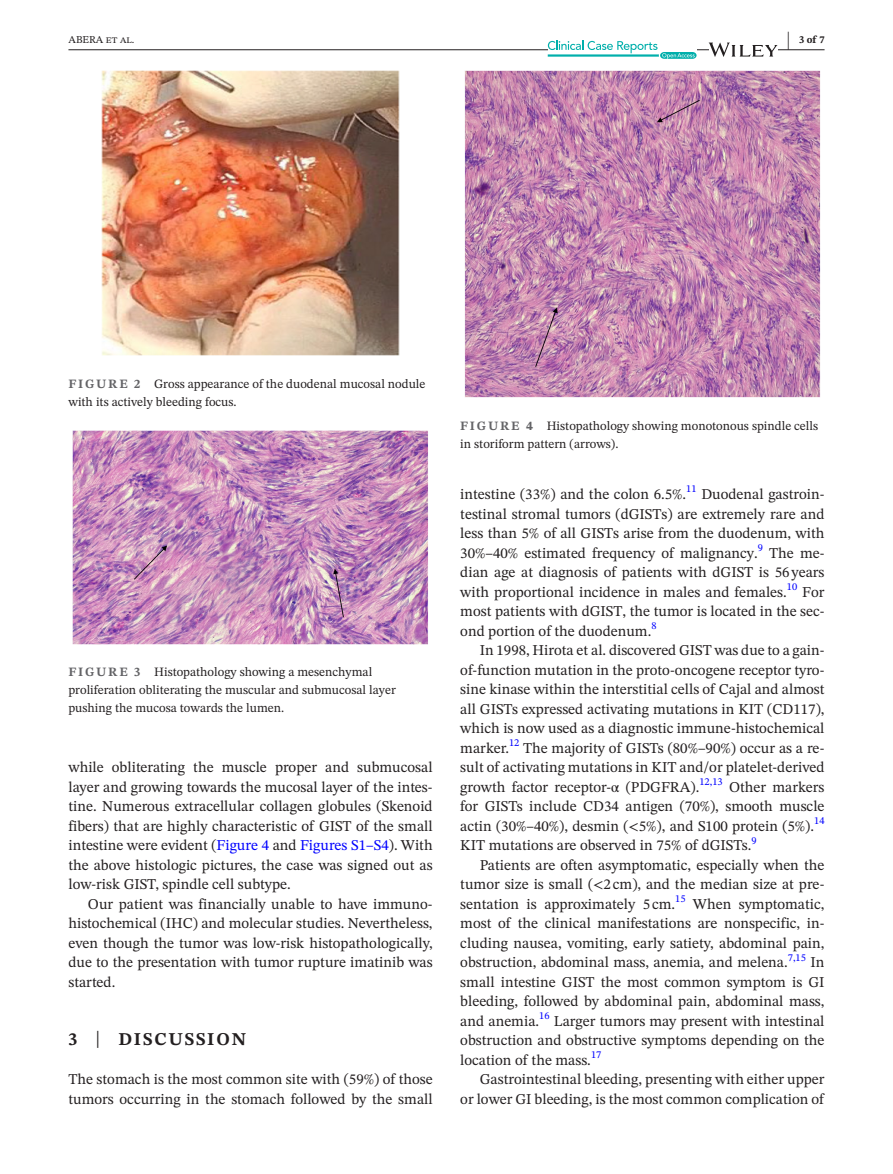
<style>
.page{position:relative;width:893px;height:1174px;background:#fff}
.page>*{position:absolute;margin:0;border:0;box-sizing:border-box;transform-origin:0 0}
.t1{font:700 21px "STIX Two Text";color:#231f20;scale:.42 1}
.t2{font:700 18px "STIX Two Text";letter-spacing:.1em;color:#231f20}
.t3{font:15px/19.5px "STIX Two Text";color:#231f20;text-align:justify}
.t4{font:12.75px/18px "STIX Two Text";color:#231f20}
.t5{font:10.5px "STIX Two Text";color:#00f}
.t6{font:10.5px "STIX Two Text";color:#231f20}
.t7{font:700 10.5px "STIX Two Text";color:#231f20}
.s1{font-weight:700;color:#636366}
.s2{color:#00f}
.s3{font-weight:400;font-size:23.7px}
.s4{font-family:"STIX"}
</style>
<div class="page">
<hr style="left:68px;top:49px;width:756px;height:1px;background:#231f20">
<svg style="left:548px;top:41px;width:149px;height:18px"></svg>
<svg style="left:709px;top:43px;width:68px;height:14px"></svg>
<img style="left:102px;top:70px;width:297px;height:285px">
<img style="left:72px;top:430px;width:356px;height:214px">
<img style="left:464px;top:70px;width:357px;height:327px">
<h1 class="t1" style="left:787px;top:24px;width:8px">|</h1>
<p class="t6" style="left:68px;top:32px;width:67px">ABERA et al.</p>
<p class="t7" style="left:799px;top:32px;width:27px">3 of 7</p>
<p class="t4" style="left:68px;top:374px;width:359px"><span class="s1">FIGURE 2</span> Gross appearance of the duodenal mucosal nodule with its actively bleeding focus.</p>
<p class="t4" style="left:68px;top:663px;width:329px"><span class="s1">FIGURE 3</span> Histopathology showing a mesenchymal proliferation obliterating the muscular and submucosal layer pushing the mucosa towards the lumen.</p>
<p class="t3" style="left:68px;top:757px;width:366px">while obliterating the muscle proper and submucosal layer and growing towards the mucosal layer of the intes&shy;tine. Numerous extracellular collagen globules (Skenoid fibers) that are highly characteristic of GIST of the small intestine were evident (<span class="s2">Figure 4</span> and <span class="s2">Figures S1–S4</span>). With the above histologic pictures, the case was signed out as low-risk GIST, spindle cell subtype.</p>
<p class="t3" style="left:68px;top:894px;width:366px;text-indent:20px">Our patient was financially unable to have immuno&shy;histochemical (IHC) and molecular studies. Nevertheless, even though the tumor was low-risk histopathologically, due to the presentation with tumor rupture imatinib was started.</p>
<p class="t2" style="left:68px;top:1026px;width:179px">3 <span class="s3">|</span> DISCUSSION</p>
<p class="t3" style="left:68px;top:1069px;width:366px">The stomach is the most common site with (59%) of those tumors occurring in the stomach followed by the small</p>
<p class="t4" style="left:460px;top:416px;width:359px"><span class="s1">FIGURE 4</span> Histopathology showing monotonous spindle cells in storiform pattern (arrows).</p>
<p class="t3" style="left:460px;top:484px;width:227px">intestine (33%) and the colon 6.5%.</p>
<p class="t5" style="left:686px;top:481px;width:12px">11</p>
<p class="t3" style="left:460px;top:484px;width:366px;text-indent:241px">Duodenal gastroin&shy;testinal stromal tumors (dGISTs) are extremely rare and less than 5% of all GISTs arise from the duodenum, with 30%–40% estimated frequency of malignancy.</p>
<p class="t5" style="left:758px;top:540px;width:7px">9</p>
<p class="t3" style="left:460px;top:543px;width:366px;text-indent:309px">The me&shy;dian age at diagnosis of patients with dGIST is 56years with proportional incidence in males and females.</p>
<p class="t5" style="left:787px;top:579px;width:12px">10</p>
<p class="t3" style="left:460px;top:582px;width:366px;text-indent:342px">For most patients with dGIST, the tumor is located in the sec&shy;ond portion of the duodenum.</p>
<p class="t5" style="left:651px;top:618px;width:7px">8</p>
<p class="t3" style="left:460px;top:640px;width:366px;text-indent:20px">In 1998, Hirota et al. discovered GIST was due to a gain&shy;of-function mutation in the proto-oncogene receptor tyro&shy;sine kinase within the interstitial cells of Cajal and almost all GISTs expressed activating mutations in KIT (CD117), which is now used as a diagnostic immune-histochemical marker.</p>
<p class="t5" style="left:509px;top:735px;width:12px">12</p>
<p class="t3" style="left:460px;top:738px;width:366px;text-indent:63px">The majority of GISTs (80%–90%) occur as a re&shy;sult of activating mutations in KIT and/or platelet-derived growth factor receptor-<span class="s4">α</span> (PDGFRA).</p>
<p class="t5" style="left:699px;top:774px;width:25px">12,13</p>
<p class="t3" style="left:460px;top:777px;width:366px;text-indent:269px">Other markers for GISTs include CD34 antigen (70%), smooth muscle actin (30%–40%), desmin (<span class="s4">&lt;</span>5%), and S100 protein (5%).</p>
<p class="t5" style="left:814px;top:813px;width:12px">14</p>
<p class="t3" style="left:460px;top:835px;width:293px">KIT mutations are observed in 75% of dGISTs.</p>
<p class="t5" style="left:751px;top:832px;width:7px">9</p>
<p class="t3" style="left:460px;top:855px;width:366px;text-indent:20px">Patients are often asymptomatic, especially when the tumor size is small (<span class="s4">&lt;</span>2 cm), and the median size at pre&shy;sentation is approximately 5 cm.</p>
<p class="t5" style="left:675px;top:891px;width:12px">15</p>
<p class="t3" style="left:460px;top:894px;width:366px;text-indent:233px">When symptomatic, most of the clinical manifestations are nonspecific, in&shy;cluding nausea, vomiting, early satiety, abdominal pain, obstruction, abdominal mass, anemia, and melena.</p>
<p class="t5" style="left:788px;top:949px;width:20px">7,15</p>
<p class="t3" style="left:460px;top:952px;width:366px;text-indent:350px">In small intestine GIST the most common symptom is GI bleeding, followed by abdominal pain, abdominal mass, and anemia.</p>
<p class="t5" style="left:539px;top:1008px;width:12px">16</p>
<p class="t3" style="left:460px;top:1011px;width:366px;text-indent:94px">Larger tumors may present with intestinal obstruction and obstructive symptoms depending on the location of the mass.</p>
<p class="t5" style="left:591px;top:1047px;width:12px">17</p>
<p class="t3" style="left:460px;top:1069px;width:366px;text-align:right">Gastrointestinal bleeding, presenting with either upper<br>or lower GI bleeding, is the most common complication of</p>
</div>
